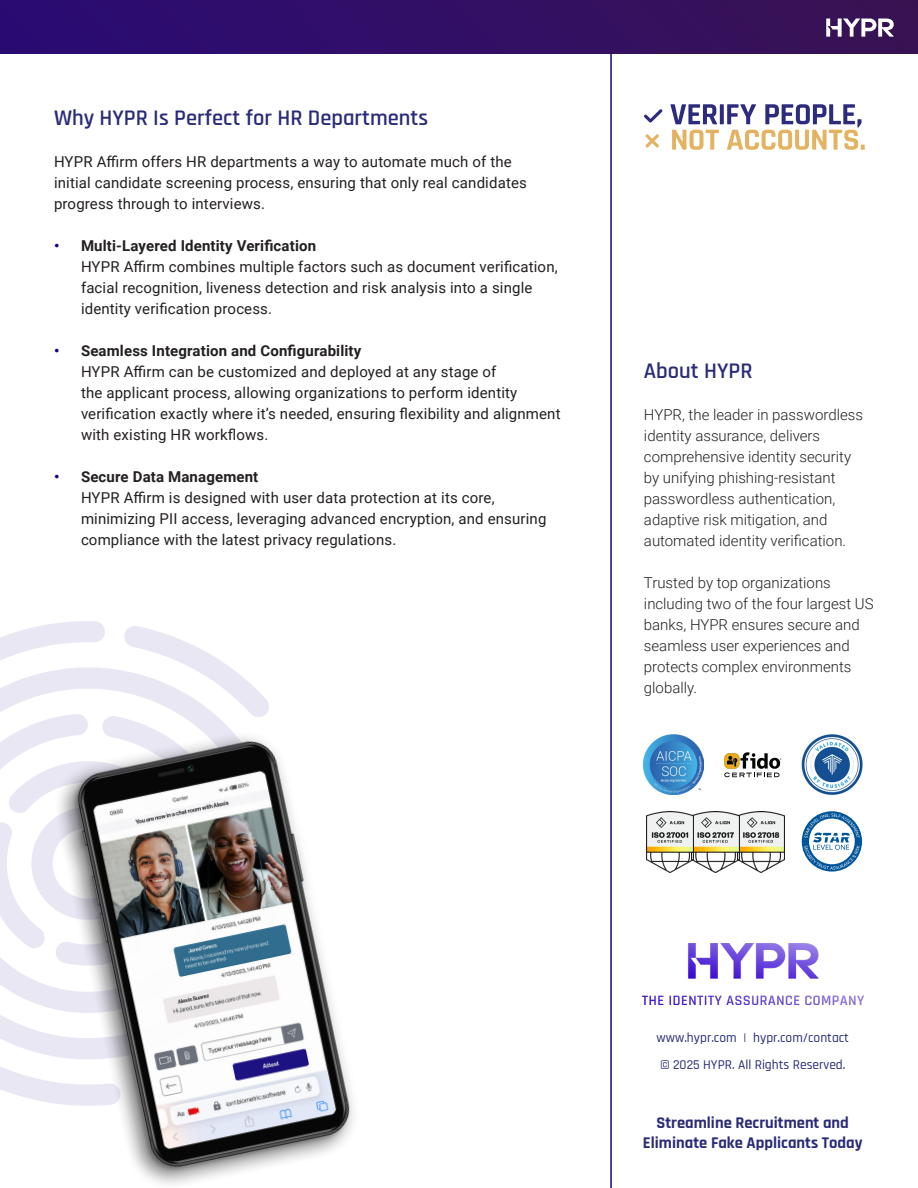
<style>
.page{position:relative;width:918px;height:1188px;background:#fff}
.page>*{position:absolute;margin:0;border:0;box-sizing:border-box;transform-origin:0 0}
.Body{font:600 22.5px "Rajdhani";color:#292b77}
.Purple_Tittle{font:600 22.5px "Rajdhani";color:#292b77}
.Quote_Position_Copy{font:700 16.5px/19.8px "Rajdhani";color:#292b77;text-align:center}
.Body-2{font:15px/21px "Roboto";letter-spacing:.01em;color:#231f20}
.Body-3{font:300 15px/21px "Roboto";color:#231f20}
.Quote_Position_Copy-2{font:500 13.5px "Rajdhani";color:#292b77}
.s1{font-weight:700;color:#1c0380}
.s2{font-weight:700}
</style>
<div class="page">
<img style="left:0;top:0;width:918px;height:54px">
<svg style="left:826px;top:19px;width:68px;height:18px"></svg>
<svg style="left:0;top:621px;width:266px;height:478px"></svg>
<svg style="left:670px;top:104px;width:47px;height:20px"></svg>
<svg style="left:720px;top:104px;width:4px;height:20px"></svg>
<svg style="left:672px;top:130px;width:47px;height:20px"></svg>
<svg style="left:727px;top:104px;width:138px;height:46px"></svg>
<svg style="left:644px;top:109px;width:19px;height:14px"></svg>
<svg style="left:645px;top:134px;width:14px;height:13px"></svg>
<img style="left:643px;top:734px;width:61px;height:61px">
<img style="left:801px;top:734px;width:62px;height:61px">
<svg style="left:802px;top:811px;width:60px;height:61px"></svg>
<img style="left:694px;top:812px;width:91px;height:60px">
<img style="left:646px;top:811px;width:48px;height:61px">
<img style="left:642px;top:943px;width:221px;height:61px">
<hr style="left:610px;top:54px;width:2px;height:1134px;background:#1c0380">
<svg style="left:724px;top:752px;width:57px;height:25px"></svg>
<img style="left:33px;top:700px;width:321px;height:485px">
<p class="Body" style="left:54px;top:105px;width:376px">Why HYPR Is Perfect for HR Departments</p>
<p class="Body-2" style="left:54px;top:151px;width:459px">HYPR Affirm offers HR departments a way to automate much of the</p>
<p class="Body-2" style="left:54px;top:172px;width:474px">initial candidate screening process, ensuring that only real candidates progress through to interviews.</p>
<p class="Body-2" style="left:81px;top:235px;width:478px;text-indent:-27px"><span class="s1">•</span> <span class="s2">Multi-Layered Identity Verification<br></span>HYPR Affirm combines multiple factors such as document verification, facial recognition, liveness detection and risk analysis into a single identity verification process.</p>
<p class="Body-2" style="left:81px;top:340px;width:481px;text-indent:-27px"><span class="s1">•</span> <span class="s2">Seamless Integration and Configurability<br></span>HYPR Affirm can be customized and deployed at any stage of<br>the applicant process, allowing organizations to perform identity verification exactly where it’s needed, ensuring flexibility and alignment with existing HR workflows.</p>
<p class="Body-2" style="left:81px;top:466px;width:467px;text-indent:-27px"><span class="s1">•</span> <span class="s2">Secure Data Management<br></span>HYPR Affirm is designed with user data protection at its core, minimizing PII access, leveraging advanced encryption, and ensuring compliance with the latest privacy regulations.</p>
<p class="Purple_Tittle" style="left:644px;top:357px;width:110px">About HYPR</p>
<p class="Body-3" style="left:644px;top:404px;width:221px">HYPR, the leader in passwordless identity assurance, delivers comprehensive identity security by unifying phishing-resistant passwordless authentication, adaptive risk mitigation, and automated identity verification.</p>
<p class="Body-3" style="left:644px;top:572px;width:231px">Trusted by top organizations including two of the four largest US banks, HYPR ensures secure and seamless user experiences and protects complex environments globally.</p>
<p class="Quote_Position_Copy-2" style="left:657px;top:1030px;width:194px">www.hypr.com | hypr.com/contact</p>
<p class="Quote_Position_Copy-2" style="left:660px;top:1057px;width:187px">© 2025 HYPR. All Rights Reserved.</p>
<p class="Quote_Position_Copy" style="left:643px;top:1113px;width:221px">Streamline Recruitment and<br>Eliminate Fake Applicants Today</p>
</div>
